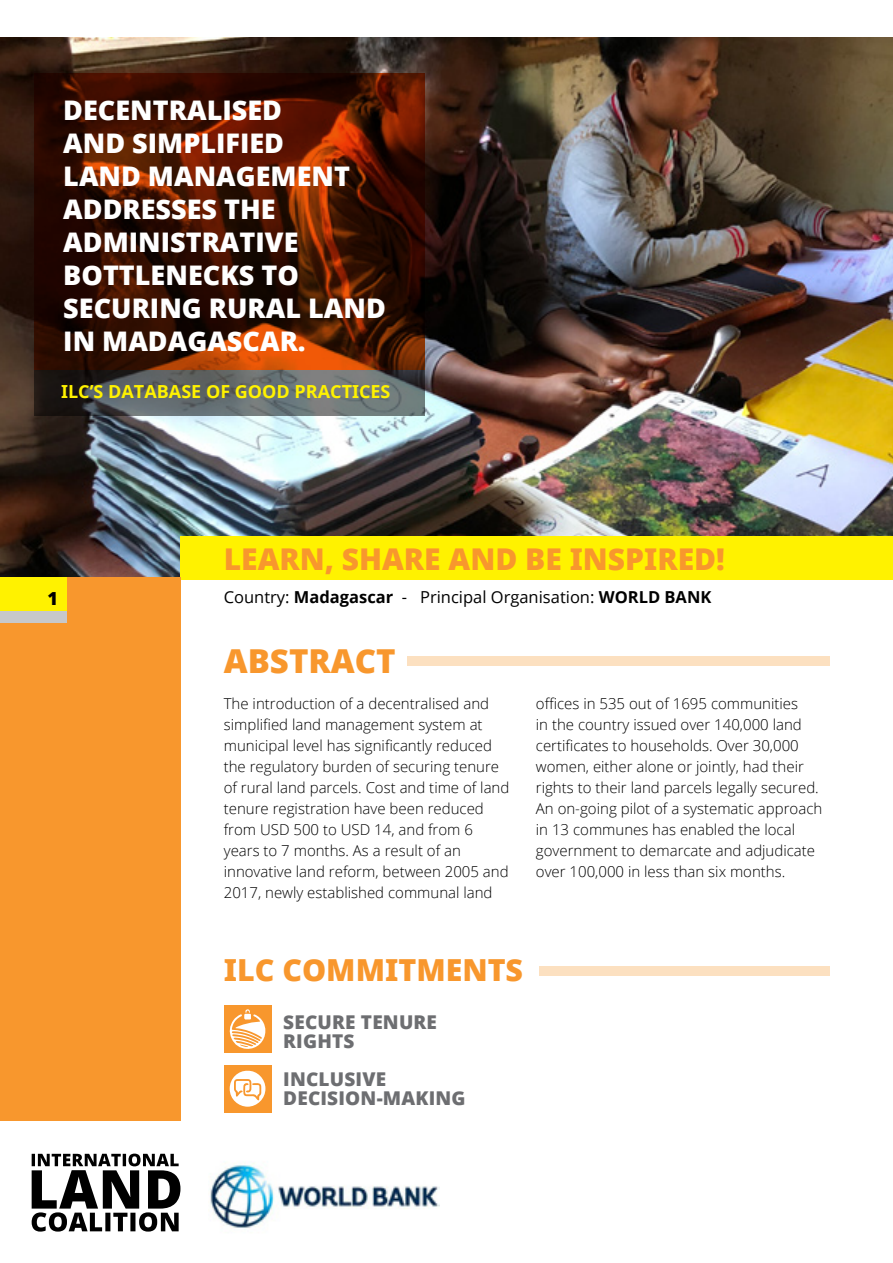
<style>
.page{position:relative;width:893px;height:1263px;background:#fff}
.page>*{position:absolute;margin:0;border:0;box-sizing:border-box;transform-origin:0 0}
.t1{font:800 33px "Open Sans";color:#f8972d}
.t2{font:800 30.3px "Open Sans";color:#f8972d}
.t3{font:800 30px "Open Sans";color:#f8972d}
.t4{font:800 27px/33px "Open Sans";color:#fff}
.t5{font:800 19.05px/19px "Open Sans";letter-spacing:.01em;color:#6d6e71}
.t6{font:700 18px "Open Sans";color:#fff200}
.t7{font:800 18px "Open Sans";color:#000}
.t8{font:16.5px "Open Sans";color:#000}
.t9{font:300 15px/21px "Open Sans";color:#000}
.s1{font-weight:700}
</style>
<div class="page">
<img style="left:0;top:37px;width:893px;height:540px">
<svg style="left:34px;top:73px;width:390px;height:297px;background:#461401"></svg>
<div style="left:180px;top:536px;width:713px;height:44px;background:#fff200"></div>
<div style="left:0;top:577px;width:180px;height:544px;background:#f8972d"></div>
<svg style="left:32px;top:1153px;width:148px;height:78px"></svg>
<svg style="left:34px;top:370px;width:390px;height:45px;background:#595e60"></svg>
<div style="left:408px;top:656px;width:422px;height:10px;background:#fce0c0"></div>
<hr style="left:892px;top:1086px;width:1px;height:43px;background:#fff200">
<div style="left:539px;top:967px;width:291px;height:9px;background:#fce0c0"></div>
<div style="left:224px;top:1065px;width:47px;height:47px;background:#f8972d"></div>
<svg style="left:230px;top:1070px;width:35px;height:37px"></svg>
<div style="left:224px;top:1005px;width:47px;height:48px;background:#f8972d"></div>
<svg style="left:229px;top:1009px;width:37px;height:40px"></svg>
<img style="left:210px;top:1163px;width:229px;height:65px">
<div style="left:0;top:577px;width:67px;height:34px;background:#fff200"></div>
<div style="left:0;top:611px;width:67px;height:12px;background:#c7c8ca"></div>
<h3 class="t4" style="left:63px;top:92px;width:324px">DECENTRALISED<br>AND SIMPLIFIED<br>LAND MANAGEMENT<br>ADDRESSES THE<br>ADMINISTRATIVE<br>BOTTLENECKS TO<br>SECURING RURAL LAND<br>IN MADAGASCAR.</h3>
<p class="t6" style="left:61px;top:378px;width:331px">ILC’S DATABASE OF GOOD PRACTICES</p>
<p class="t7" style="left:48px;top:584px;width:12px">1</p>
<h3 class="t3" style="left:224px;top:536px;width:503px">LEARN, SHARE AND BE INSPIRED!</h3>
<p class="t8" style="left:224px;top:586px;width:489px">Country: <span class="s1">Madagascar</span> - Principal Organisation: <span class="s1">WORLD BANK</span></p>
<h1 class="t1" style="left:224px;top:636px;width:173px">ABSTRACT</h1>
<p class="t9" style="left:224px;top:692px;width:287px">The introduction of a decentralised and simplified land management system at municipal level has significantly reduced the regulatory burden of securing tenure of rural land parcels. Cost and time of land tenure registration have been reduced from USD 500 to USD 14, and from 6 years to 7 months. As a result of an innovative land reform, between 2005 and 2017, newly established communal land</p>
<p class="t9" style="left:536px;top:692px;width:288px">offices in 535 out of 1695 communities<br>in the country issued over 140,000 land certificates to households. Over 30,000 women, either alone or jointly, had their rights to their land parcels legally secured.<br>An on-going pilot of a systematic approach in 13 communes has enabled the local government to demarcate and adjudicate over 100,000 in less than six months.</p>
<h2 class="t2" style="left:224px;top:947px;width:301px">ILC COMMITMENTS</h2>
<p class="t5" style="left:283px;top:1011px;width:155px">SECURE TENURE<br>RIGHTS</p>
<p class="t5" style="left:283px;top:1068px;width:184px">INCLUSIVE<br>DECISION-MAKING</p>
</div>
